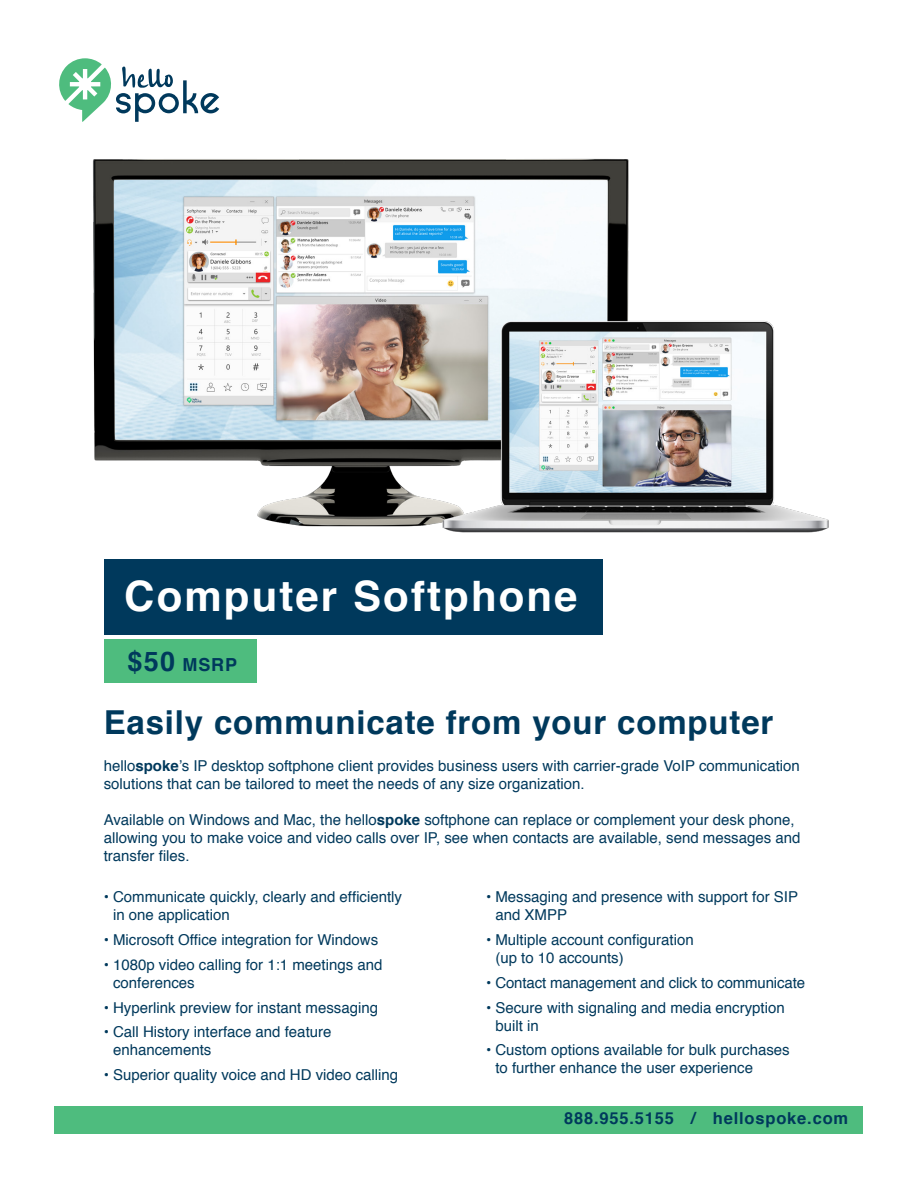
<style>
.page{position:relative;width:918px;height:1188px;background:#fff}
.page>*{position:absolute;margin:0;border:0;box-sizing:border-box;transform-origin:0 0}
.t1{font:700 42px "Helvetica";letter-spacing:.05em;color:#fff}
.t2{font:700 33px "Helvetica";letter-spacing:.025em;color:#00395c}
.t3{font:700 18px "Helvetica";color:#00395c}
.t4{font:700 16.5px "Helvetica";letter-spacing:.05em;color:#00395c}
.t5{font:15px/18px "Helvetica";color:#00395c}
.s1{font-size:27px}
.s2{font-weight:700}
</style>
<div class="page">
<div style="left:104px;top:559px;width:499px;height:75px;background:#00395c"></div>
<div style="left:104px;top:639px;width:152px;height:44px;background:#4ebc7e"></div>
<img style="left:93px;top:158px;width:736px;height:375px">
<svg style="left:59px;top:58px;width:160px;height:64px"></svg>
<div style="left:54px;top:1106px;width:808px;height:28px;background:#4ebc7e"></div>
<p class="t1" style="left:124px;top:562px;width:455px">Computer Softphone</p>
<p class="t3" style="left:127px;top:650px;width:111px"><span class="s1">$50</span> MSRP</p>
<p class="t2" style="left:104px;top:696px;width:671px">Easily communicate from your computer</p>
<p class="t5" style="left:104px;top:757px;width:698px">hello<span class="s2">spoke</span>’s IP desktop softphone client provides business users with carrier-grade VoIP communication solutions that can be tailored to meet the needs of any size organization.</p>
<p class="t5" style="left:104px;top:811px;width:698px">Available on Windows and Mac, the hello<span class="s2">spoke</span> softphone can replace or complement your desk phone, allowing you to make voice and video calls over IP, see when contacts are available, send messages and transfer files.</p>
<p class="t5" style="left:113px;top:888px;width:291px;text-indent:-9px">• Communicate quickly, clearly and efficiently in one application</p>
<p class="t5" style="left:104px;top:931px;width:276px">• Microsoft Office integration for Windows</p>
<p class="t5" style="left:113px;top:956px;width:271px;text-indent:-9px">• 1080p video calling for 1:1 meetings and conferences</p>
<p class="t5" style="left:104px;top:999px;width:276px">• Hyperlink preview for instant messaging</p>
<p class="t5" style="left:113px;top:1023px;width:220px;text-indent:-9px">• Call History interface and feature enhancements</p>
<p class="t5" style="left:104px;top:1066px;width:296px">• Superior quality voice and HD video calling</p>
<p class="t5" style="left:495px;top:888px;width:304px;text-indent:-9px">• Messaging and presence with support for SIP and XMPP</p>
<p class="t5" style="left:495px;top:931px;width:200px;text-indent:-9px">• Multiple account configuration (up to 10 accounts)</p>
<p class="t5" style="left:486px;top:974px;width:321px">• Contact management and click to communicate</p>
<p class="t5" style="left:495px;top:999px;width:291px;text-indent:-9px">• Secure with signaling and media encryption built in</p>
<p class="t5" style="left:495px;top:1041px;width:296px;text-indent:-9px">• Custom options available for bulk purchases to further enhance the user experience</p>
<p class="t4" style="left:564px;top:1105px;width:286px">888.955.5155 / hellospoke.com</p>
</div>
